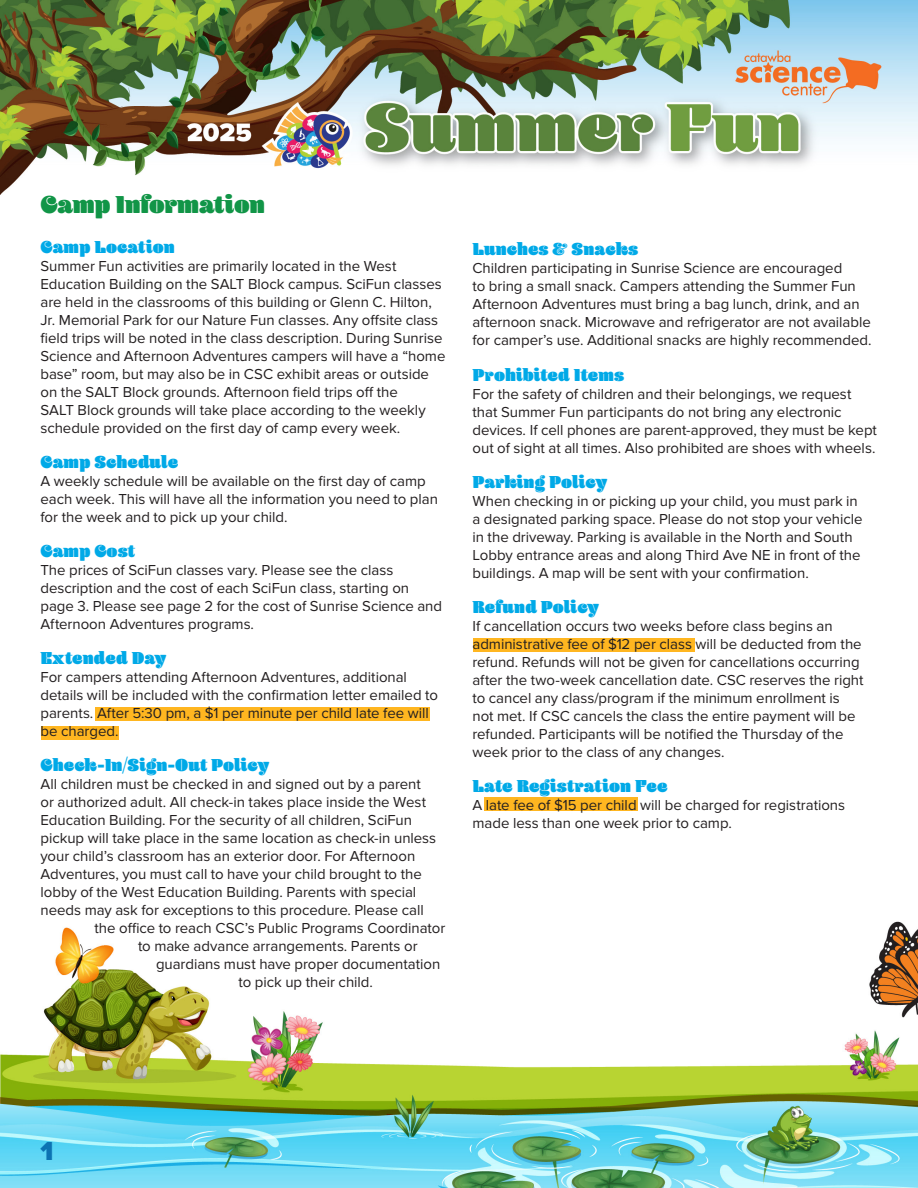
<style>
.page{position:relative;width:918px;height:1188px;background:#fff}
.page>*{position:absolute;margin:0;border:0;box-sizing:border-box;transform-origin:0 0}
.t1{font:900 27px "Proxima Nova";color:#0c73b3}
.t2{font:900 25.5px "Blenny";letter-spacing:-.01em;color:#119547}
.t3{font:900 18px "Blenny";color:#00a9e7}
.Paragraph_Style_2{font:15px/18px "Proxima Nova";letter-spacing:-.005em;color:#231f20}
</style>
<div class="page">
<img style="left:0;top:0;width:918px;height:195px">
<img style="left:0;top:921px;width:918px;height:267px">
<div style="left:41px;top:726px;width:78px;height:13px;background:#ffb620"></div>
<div style="left:96px;top:707px;width:334px;height:13px;background:#ffb620"></div>
<div style="left:485px;top:798px;width:153px;height:13px;background:#ffb620"></div>
<div style="left:473px;top:638px;width:221px;height:13px;background:#ffb620"></div>
<p class="t2" style="left:40px;top:190px;width:226px">Camp Information</p>
<p class="t3" style="left:40px;top:236px;width:136px">Camp Location</p>
<p class="Paragraph_Style_2" style="left:40px;top:257px;width:406px">Summer Fun activities are primarily located in the West Education Building on the SALT Block campus. SciFun classes are held in the classrooms of this building or Glenn C. Hilton, Jr. Memorial Park for our Nature Fun classes. Any offsite class field trips will be noted in the class description. During Sunrise Science and Afternoon Adventures campers will have a “home base” room, but may also be in CSC exhibit areas or outside on the SALT Block grounds. Afternoon field trips off the<br>SALT Block grounds will take place according to the weekly schedule provided on the first day of camp every week.</p>
<p class="t3" style="left:40px;top:451px;width:139px">Camp Schedule</p>
<p class="Paragraph_Style_2" style="left:40px;top:473px;width:399px">A weekly schedule will be available on the first day of camp each week. This will have all the information you need to plan for the week and to pick up your child.</p>
<p class="t3" style="left:40px;top:540px;width:96px">Camp Cost</p>
<p class="Paragraph_Style_2" style="left:40px;top:562px;width:403px">The prices of SciFun classes vary. Please see the class description and the cost of each SciFun class, starting on page 3. Please see page 2 for the cost of Sunrise Science and Afternoon Adventures programs.</p>
<p class="t3" style="left:40px;top:648px;width:128px">Extended Day</p>
<p class="Paragraph_Style_2" style="left:40px;top:669px;width:399px">For campers attending Afternoon Adventures, additional details will be included with the confirmation letter emailed to parents. After 5:30 pm, a $1 per minute per child late fee will be charged.</p>
<p class="t3" style="left:40px;top:755px;width:231px">Check-In/Sign-Out Policy</p>
<p class="Paragraph_Style_2" style="left:40px;top:776px;width:382px">All children must be checked in and signed out by a parent</p>
<p class="Paragraph_Style_2" style="left:40px;top:794px;width:387px">or authorized adult. All check-in takes place inside the West</p>
<p class="Paragraph_Style_2" style="left:40px;top:812px;width:373px">Education Building. For the security of all children, SciFun</p>
<p class="Paragraph_Style_2" style="left:40px;top:830px;width:397px">pickup will take place in the same location as check-in unless</p>
<p class="Paragraph_Style_2" style="left:40px;top:848px;width:376px">your child’s classroom has an exterior door. For Afternoon</p>
<p class="Paragraph_Style_2" style="left:40px;top:866px;width:383px">Adventures, you must call to have your child brought to the</p>
<p class="Paragraph_Style_2" style="left:40px;top:884px;width:377px">lobby of the West Education Building. Parents with special</p>
<p class="Paragraph_Style_2" style="left:40px;top:902px;width:385px">needs may ask for exceptions to this procedure. Please call</p>
<p class="Paragraph_Style_2" style="left:94px;top:920px;width:352px">the office to reach CSC’s Public Programs Coordinator</p>
<p class="Paragraph_Style_2" style="left:138px;top:938px;width:281px">to make advance arrangements. Parents or</p>
<p class="Paragraph_Style_2" style="left:156px;top:956px;width:286px">guardians must have proper documentation</p>
<p class="Paragraph_Style_2" style="left:238px;top:974px;width:136px">to pick up their child.</p>
<p class="t3" style="left:472px;top:239px;width:167px">Lunches &amp; Snacks</p>
<p class="Paragraph_Style_2" style="left:472px;top:260px;width:401px">Children participating in Sunrise Science are encouraged<br>to bring a small snack. Campers attending the Summer Fun Afternoon Adventures must bring a bag lunch, drink, and an afternoon snack. Microwave and refrigerator are not available for camper’s use. Additional snacks are highly recommended.</p>
<p class="t3" style="left:472px;top:364px;width:153px">Prohibited Items</p>
<p class="Paragraph_Style_2" style="left:472px;top:385px;width:406px">For the safety of children and their belongings, we request that Summer Fun participants do not bring any electronic devices. If cell phones are parent-approved, they must be kept out of sight at all times. Also prohibited are shoes with wheels.</p>
<p class="t3" style="left:472px;top:471px;width:137px">Parking Policy</p>
<p class="Paragraph_Style_2" style="left:472px;top:492px;width:392px">When checking in or picking up your child, you must park in a designated parking space. Please do not stop your vehicle in the driveway. Parking is available in the North and South Lobby entrance areas and along Third Ave NE in front of the buildings. A map will be sent with your confirmation.</p>
<p class="t3" style="left:472px;top:596px;width:129px">Refund Policy</p>
<p class="Paragraph_Style_2" style="left:472px;top:617px;width:393px">If cancellation occurs two weeks before class begins an administrative fee of $12 per class will be deducted from the refund. Refunds will not be given for cancellations occurring after the two-week cancellation date. CSC reserves the right to cancel any class/program if the minimum enrollment is not met. If CSC cancels the class the entire payment will be refunded. Participants will be notified the Thursday of the week prior to the class of any changes.</p>
<p class="t3" style="left:472px;top:775px;width:197px">Late Registration Fee</p>
<p class="Paragraph_Style_2" style="left:472px;top:796px;width:374px">A late fee of $15 per child will be charged for registrations made less than one week prior to camp.</p>
<p class="t1" style="left:40px;top:1135px;width:15px">1</p>
</div>
